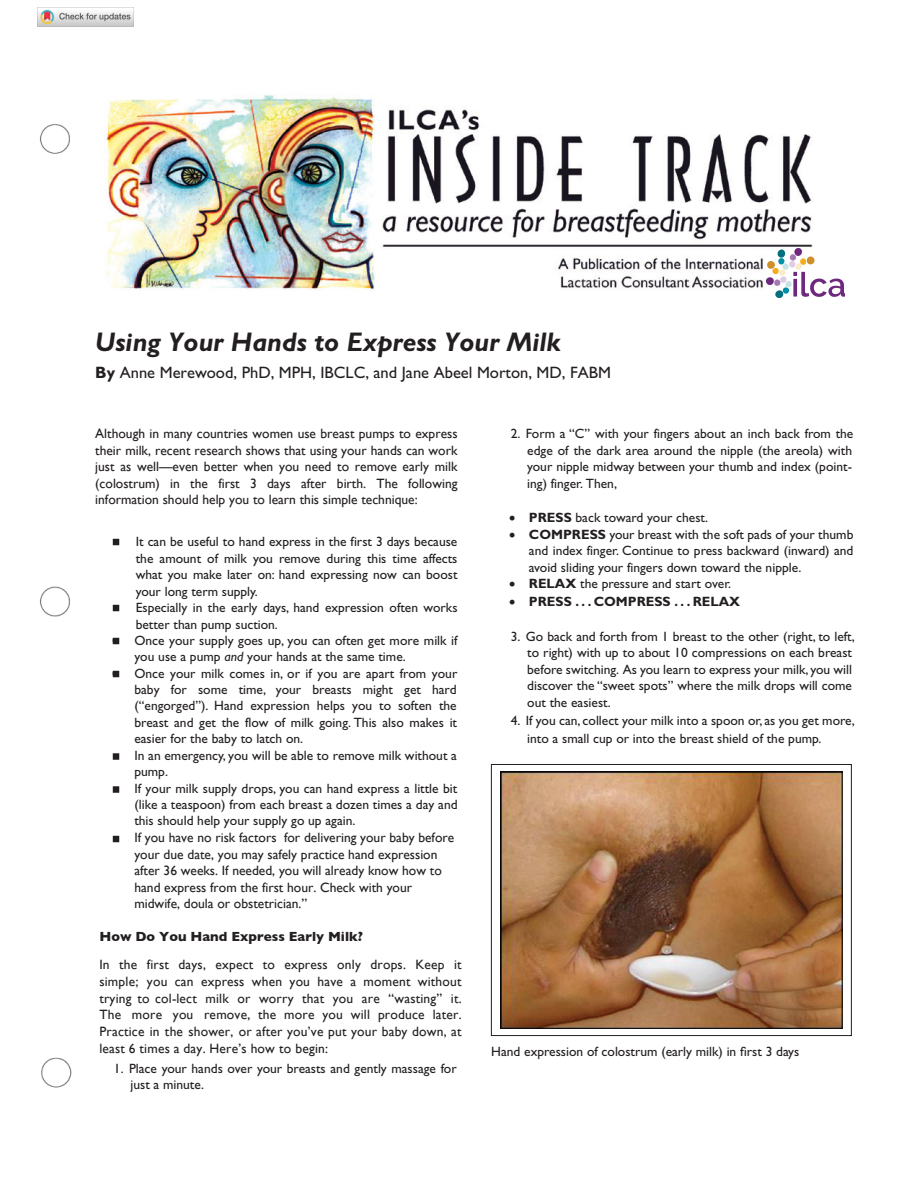
<style>
.page{position:relative;width:918px;height:1188px;background:#fff}
.page>*{position:absolute;margin:0;border:0;box-sizing:border-box;transform-origin:0 0}
.t1{font:italic 700 27px "Gill Sans Std";color:#231f20}
.t2{font:16.5px "Gill Sans Std";color:#231f20}
.t3{font:13.5px/16.5px "Gill Sans Std";color:#231f20}
.t4{font:13.5px/16.8px "Gill Sans";color:#231f20;text-align:justify}
.t5{font:700 13.5px "Gill Sans";color:#231f20}
.t6{font:700 13.5px "Gill Sans Std";color:#231f20}
.s1{font-weight:700}
.s2{font-style:italic}
</style>
<div class="page">
<img style="left:104px;top:95px;width:709px;height:195px">
<svg style="left:113px;top:539px;width:6px;height:6px"></svg>
<svg style="left:113px;top:605px;width:6px;height:6px"></svg>
<svg style="left:113px;top:638px;width:6px;height:6px"></svg>
<svg style="left:113px;top:671px;width:6px;height:6px"></svg>
<div style="left:113px;top:753px;width:6px;height:7px;border:3px solid #231f20"></div>
<svg style="left:113px;top:836px;width:6px;height:6px"></svg>
<img style="left:500px;top:771px;width:342px;height:258px">
<div style="left:491px;top:764px;width:361px;height:272px;border:1px solid #231f20"></div>
<img style="left:40px;top:124px;width:32px;height:964px">
<img style="left:38px;top:8px;width:96px;height:19px">
<div style="left:113px;top:786px;width:6px;height:7px;border:3px solid #231f20"></div>
<img style="left:766px;top:248px;width:79px;height:49px">
<h1 class="t1" style="left:95px;top:327px;width:466px">Using Your Hands to Express Your Milk</h1>
<p class="t2" style="left:95px;top:363px;width:517px"><span class="s1">By</span> Anne Merewood, PhD, MPH, IBCLC, and Jane Abeel Morton, MD, FABM</p>
<p class="t4" style="left:95px;top:425px;width:364px">Although in many countries women use breast pumps to express their milk, recent research shows that using your hands can work just as well—even better when you need to remove early milk (colostrum) in the first 3 days after birth. The following information should help you to learn this simple technique:</p>
<p class="t3" style="left:136px;top:534px;width:323px;text-align:justify;text-indent:-22px">▪ It can be useful to hand express in the first 3 days because the amount of milk you remove during this time affects what you make later on: hand expressing now can boost your long term supply.</p>
<p class="t3" style="left:136px;top:600px;width:323px;text-indent:-23px">▪ Especially in the early days, hand expression often works better than pump suction.</p>
<p class="t3" style="left:134px;top:633px;width:325px;text-indent:-22px">▪ Once your supply goes up, you can often get more milk if you use a pump <span class="s2">and</span> your hands at the same time.</p>
<p class="t3" style="left:134px;top:665px;width:325px;text-indent:-22px">▪ Once your milk comes in, or if you are apart from your baby for some time, your breasts might get hard (“engorged”). Hand expression helps you to soften the breast and get the flow of milk going. This also makes it easier for the baby to latch on.<br>In an emergency, you will be able to remove milk without a pump.<br>If your milk supply drops, you can hand express a little bit (like a teaspoon) from each breast a dozen times a day and this should help your supply go up again.</p>
<p class="t4" style="left:134px;top:829px;width:321px;line-height:16.4px;text-align:left">If you have no risk factors for delivering your baby before your due date, you may safely practice hand expression after 36 weeks. If needed, you will already know how to hand express from the first hour. Check with your midwife, doula or obstetrician.”</p>
<p class="t5" style="left:99px;top:926px;width:265px">How Do You Hand Express Early Milk?</p>
<p class="t4" style="left:99px;top:956px;width:364px">In the first days, expect to express only drops. Keep it simple; you can express when you have a moment without trying to col-lect milk or worry that you are “wasting” it.<br>The more you remove, the more you will produce later.<br>Practice in the shower, or after you’ve put your baby down, at least 6 times a day. Here’s how to begin:</p>
<p class="t3" style="left:130px;top:1060px;width:328px;text-indent:-16px">1. Place your hands over your breasts and gently massage for just a minute.</p>
<p class="t3" style="left:527px;top:425px;width:328px;text-align:justify;text-indent:-17px">2. Form a “C” with your fingers about an inch back from the edge of the dark area around the nipple (the areola) with your nipple midway between your thumb and index (point&shy;ing) finger. Then,</p>
<p class="t3" style="left:509px;top:509px;width:200px">• <span class="s1">PRESS</span> back toward your chest.</p>
<p class="t3" style="left:529px;top:526px;width:326px;text-align:justify;text-indent:-20px">• <span class="s1">COMPRESS</span> your breast with the soft pads of your thumb and index finger. Continue to press backward (inward) and avoid sliding your fingers down toward the nipple.</p>
<p class="t3" style="left:509px;top:575px;width:224px">• <span class="s1">RELAX</span> the pressure and start over.</p>
<p class="t6" style="left:509px;top:594px;width:233px">• PRESS . . . COMPRESS . . . RELAX</p>
<p class="t3" style="left:527px;top:628px;width:329px;text-indent:-16px">3. Go back and forth from 1 breast to the other (right, to left, to right) with up to about 10 compressions on each breast before switching. As you learn to express your milk, you will discover the “sweet spots” where the milk drops will come out the easiest.</p>
<p class="t3" style="left:527px;top:711px;width:329px;line-height:18px;text-indent:-16px">4. If you can, collect your milk into a spoon or, as you get more, into a small cup or into the breast shield of the pump.</p>
<p class="t3" style="left:491px;top:1044px;width:310px">Hand expression of colostrum (early milk) in first 3 days</p>
</div>
